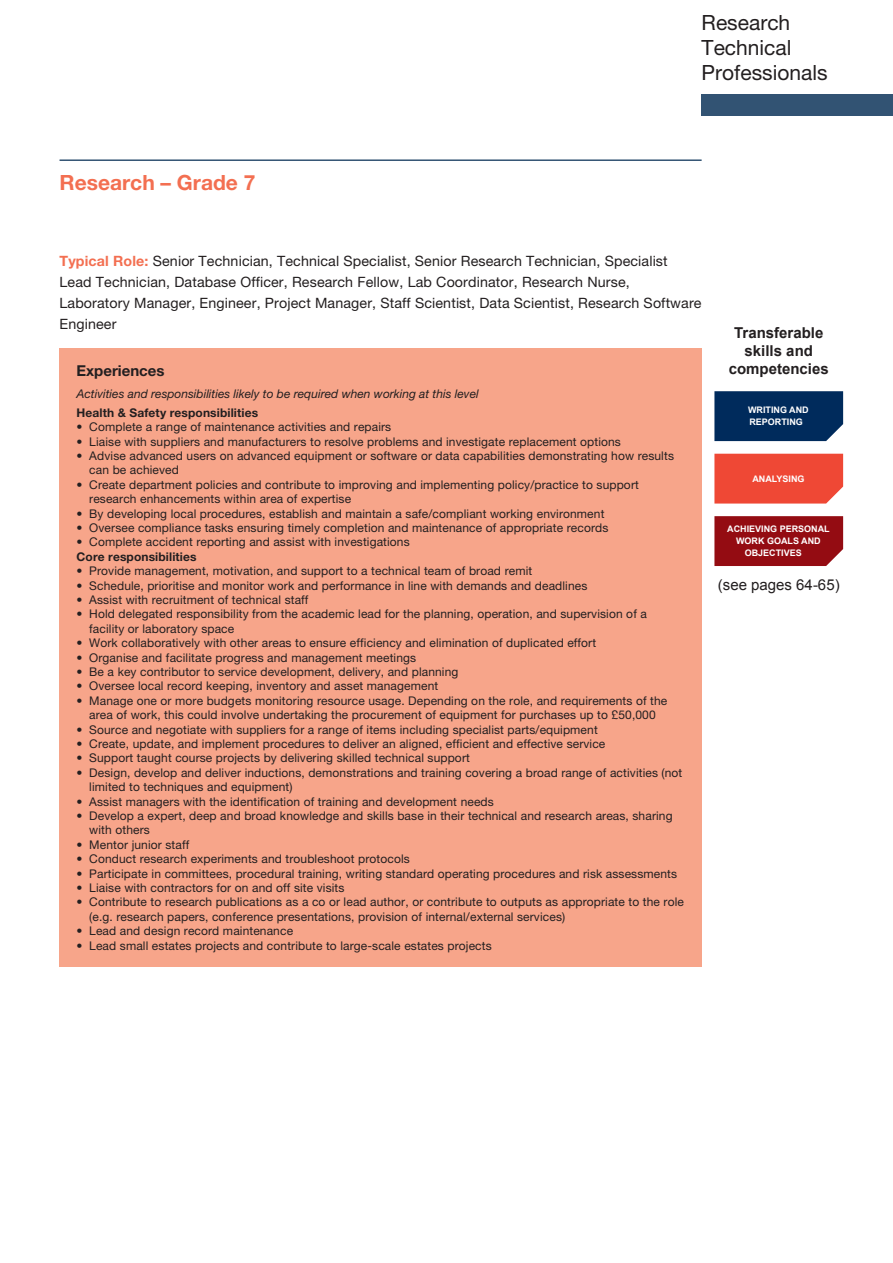
<style>
.page{position:relative;width:893px;height:1263px;background:#fff}
.page>*{position:absolute;margin:0;border:0;box-sizing:border-box;transform-origin:0 0}
.t1{font:21px/25.2px "Helvetica Neue";color:#231f20}
.t2{font:700 21px "Helvetica Neue";color:#f36f51}
.t3{font:700 15px/18px "Arial";color:#231f20;text-align:center}
.t4{font:15px "Arial";color:#231f20}
.t5{font:700 15px "Helvetica Neue";color:#231f20}
.t6{font:14.25px/21px "Helvetica Neue";letter-spacing:.01em;color:#231f20}
.t7{font:12px/14.4px "Helvetica Neue";letter-spacing:.01em;color:#231f20}
.t8{font:12px "Helvetica Neue Italic 2";color:#231f20}
.t9{font:700 12px "Helvetica Neue";letter-spacing:.01em;color:#231f20}
.t10{font:700 9px/12px "Arial";color:#fff}
.s1{font-weight:700;color:#f36f51}
</style>
<div class="page">
<div style="left:702px;top:95px;width:191px;height:21px;background:#325373"></div>
<hr style="left:60px;top:159px;width:642px;height:2px;background:#325373">
<div style="left:60px;top:348px;width:642px;height:619px;background:#f7a58a"></div>
<div style="left:714px;top:391px;width:129px;height:50px;background:#002b5c"></div>
<div style="left:714px;top:454px;width:129px;height:49px;background:#ef4835"></div>
<div style="left:714px;top:516px;width:129px;height:50px;background:#940c12"></div>
<h1 class="t2" style="left:60px;top:169px;width:198px">Research – Grade 7</h1>
<h1 class="t1" style="left:702px;top:9px;width:127px">Research<br>Technical<br>Professionals</h1>
<p class="t6" style="left:60px;top:251px;width:644px"><span class="s1">Typical Role:</span> Senior Technician, Technical Specialist, Senior Research Technician, Specialist Lead Technician, Database Officer, Research Fellow, Lab Coordinator, Research Nurse, Laboratory Manager, Engineer, Project Manager, Staff Scientist, Data Scientist, Research Software Engineer</p>
<p class="t5" style="left:77px;top:361px;width:90px">Experiences</p>
<p class="t8" style="left:77px;top:387px;width:404px">Activities and responsibilities likely to be required when working at this level</p>
<p class="t9" style="left:77px;top:405px;width:183px">Health &amp; Safety responsibilities</p>
<p class="t7" style="left:77px;top:419px;width:316px">• Complete a range of maintenance activities and repairs</p>
<p class="t7" style="left:77px;top:434px;width:546px">• Liaise with suppliers and manufacturers to resolve problems and investigate replacement options</p>
<p class="t7" style="left:89px;top:448px;width:586px;text-indent:-13px">• Advise advanced users on advanced equipment or software or data capabilities demonstrating how results can be achieved</p>
<p class="t7" style="left:89px;top:477px;width:551px;text-indent:-13px">• Create department policies and contribute to improving and implementing policy/practice to support research enhancements within area of expertise</p>
<p class="t7" style="left:77px;top:506px;width:529px">• By developing local procedures, establish and maintain a safe/compliant working environment</p>
<p class="t7" style="left:77px;top:520px;width:533px">• Oversee compliance tasks ensuring timely completion and maintenance of appropriate records</p>
<p class="t7" style="left:77px;top:535px;width:335px">• Complete accident reporting and assist with investigations</p>
<p class="t9" style="left:77px;top:549px;width:122px">Core responsibilities</p>
<p class="t7" style="left:77px;top:563px;width:457px">• Provide management, motivation, and support to a technical team of broad remit</p>
<p class="t7" style="left:77px;top:578px;width:512px">• Schedule, prioritise and monitor work and performance in line with demands and deadlines</p>
<p class="t7" style="left:77px;top:592px;width:233px">• Assist with recruitment of technical staff</p>
<p class="t7" style="left:89px;top:607px;width:559px;text-indent:-13px">• Hold delegated responsibility from the academic lead for the planning, operation, and supervision of a facility or laboratory space</p>
<p class="t7" style="left:77px;top:635px;width:521px">• Work collaboratively with other areas to ensure efficiency and elimination of duplicated effort</p>
<p class="t7" style="left:77px;top:650px;width:341px">• Organise and facilitate progress and management meetings</p>
<p class="t7" style="left:77px;top:664px;width:383px">• Be a key contributor to service development, delivery, and planning</p>
<p class="t7" style="left:77px;top:679px;width:363px">• Oversee local record keeping, inventory and asset management</p>
<p class="t7" style="left:77px;top:693px;width:592px;text-align:center">• Manage one or more budgets monitoring resource usage. Depending on the role, and requirements of the area of work, this could involve undertaking the procurement of equipment for purchases up to £50,000</p>
<p class="t7" style="left:77px;top:722px;width:523px">• Source and negotiate with suppliers for a range of items including specialist parts/equipment</p>
<p class="t7" style="left:77px;top:736px;width:530px">• Create, update, and implement procedures to deliver an aligned, efficient and effective service</p>
<p class="t7" style="left:77px;top:751px;width:395px">• Support taught course projects by delivering skilled technical support</p>
<p class="t7" style="left:89px;top:765px;width:595px;text-indent:-13px">• Design, develop and deliver inductions, demonstrations and training covering a broad range of activities (not limited to techniques and equipment)</p>
<p class="t7" style="left:77px;top:794px;width:419px">• Assist managers with the identification of training and development needs</p>
<p class="t7" style="left:89px;top:808px;width:585px;text-indent:-13px">• Develop a expert, deep and broad knowledge and skills base in their technical and research areas, sharing with others</p>
<p class="t7" style="left:77px;top:837px;width:114px">• Mentor junior staff</p>
<p class="t7" style="left:77px;top:851px;width:335px">• Conduct research experiments and troubleshoot protocols</p>
<p class="t7" style="left:77px;top:866px;width:602px">• Participate in committees, procedural training, writing standard operating procedures and risk assessments</p>
<p class="t7" style="left:77px;top:880px;width:269px">• Liaise with contractors for on and off site visits</p>
<p class="t7" style="left:89px;top:895px;width:596px;text-indent:-13px">• Contribute to research publications as a co or lead author, or contribute to outputs as appropriate to the role (e.g. research papers, conference presentations, provision of internal/external services)</p>
<p class="t7" style="left:77px;top:923px;width:218px">• Lead and design record maintenance</p>
<p class="t7" style="left:77px;top:938px;width:417px">• Lead small estates projects and contribute to large-scale estates projects</p>
<p class="t3" style="left:729px;top:325px;width:102px">Transferable skills and competencies</p>
<p class="t10" style="left:748px;top:405px;width:62px">WRITING AND<br>REPORTING</p>
<p class="t10" style="left:752px;top:473px;width:54px">ANALYSING</p>
<p class="t10" style="left:727px;top:523px;width:104px">ACHIEVING PERSONAL</p>
<p class="t10" style="left:736px;top:535px;width:86px">WORK GOALS AND</p>
<p class="t10" style="left:745px;top:547px;width:59px">OBJECTIVES</p>
<p class="t4" style="left:718px;top:574px;width:123px">(see pages 64-65)</p>
</div>
